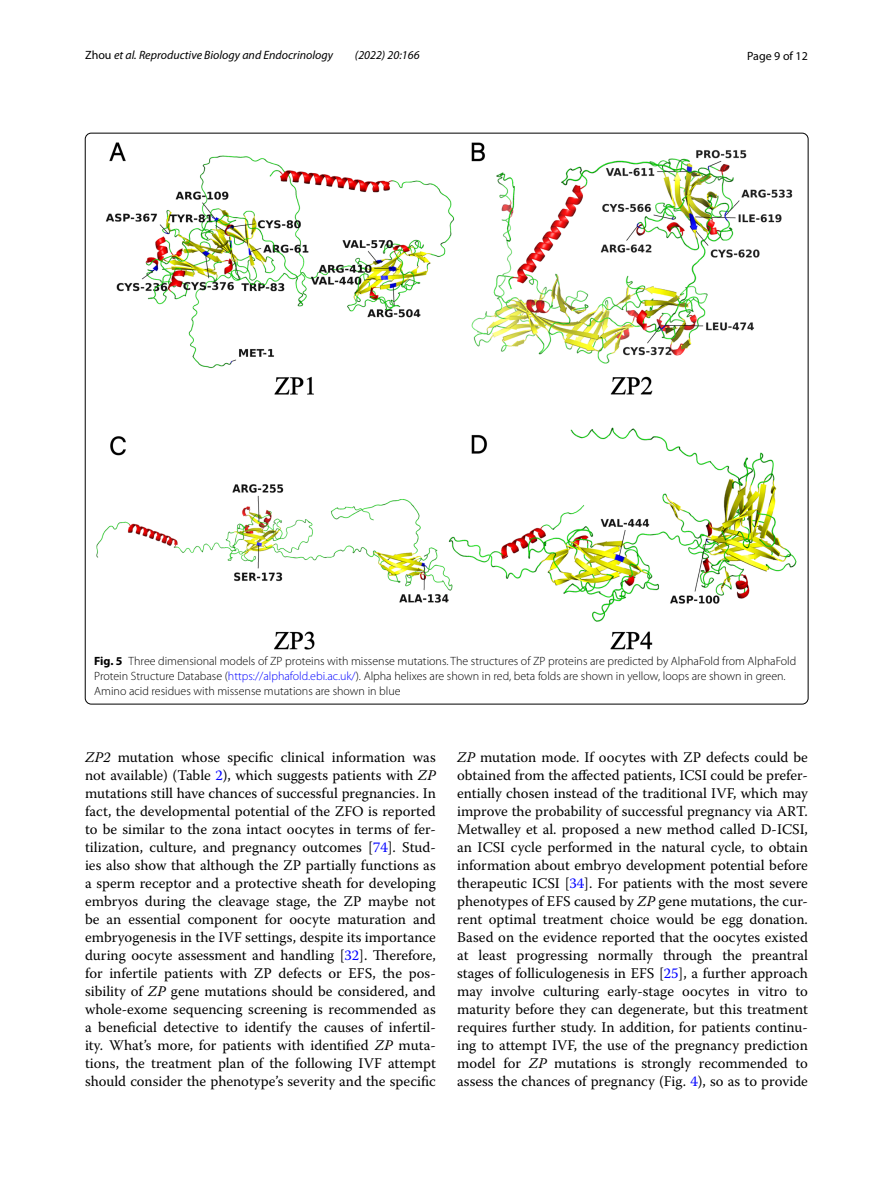
<style>
.page{position:relative;width:893px;height:1187px;background:#fff}
.page>*{position:absolute;margin:0;border:0;box-sizing:border-box;transform-origin:0 0}
.t1{font:14.7px/18px "Warnock Pro";color:#000;text-align:justify}
.t2{font:300 12px/15px "Myriad Pro";color:#000}
.t3{font:italic 12px "Myriad Pro";color:#000}
.t4{font:12px "Myriad Pro";color:#000}
.s1{font-style:normal}
.s2{font-weight:700}
.s3{color:#00f}
.s4{font-style:italic}
</style>
<div class="page">
<img style="left:96px;top:142px;width:701px;height:507px">
<p class="t3" style="left:85px;top:48px;width:250px"><span class="s1">Zhou</span> et al. Reproductive Biology and Endocrinology</p>
<p class="t3" style="left:355px;top:48px;width:66px">(2022) 20:166</p>
<p class="t4" style="left:747px;top:48px;width:62px">Page 9 of 12</p>
<p class="t2" style="left:94px;top:653px;width:704px"><span class="s2">Fig. 5</span> Three dimensional models of ZP proteins with missense mutations. The structures of ZP proteins are predicted by AlphaFold from AlphaFold<br>Protein Structure Database (<span class="s3">https://alphafold.ebi.ac.uk/</span>). Alpha helixes are shown in red, beta folds are shown in yellow, loops are shown in green.<br>Amino acid residues with missense mutations are shown in blue</p>
<p class="t1" style="left:85px;top:747px;width:352px"><span class="s4">ZP2</span> mutation whose specific clinical information was not available) (Table <span class="s3">2</span>), which suggests patients with <span class="s4">ZP </span>mutations still have chances of successful pregnancies. In fact, the developmental potential of the ZFO is reported to be similar to the zona intact oocytes in terms of fer&shy;tilization, culture, and pregnancy outcomes [<span class="s3">74</span>]. Stud&shy;ies also show that although the ZP partially functions as a sperm receptor and a protective sheath for developing embryos during the cleavage stage, the ZP maybe not be an essential component for oocyte maturation and embryogenesis in the IVF settings, despite its importance during oocyte assessment and handling [<span class="s3">32</span>]. Therefore, for infertile patients with ZP defects or EFS, the pos&shy;sibility of <span class="s4">ZP</span> gene mutations should be considered, and whole-exome sequencing screening is recommended as a beneficial detective to identify the causes of infertil&shy;ity. What’s more, for patients with identified <span class="s4">ZP</span> muta&shy;tions, the treatment plan of the following IVF attempt should consider the phenotype’s severity and the specific</p>
<p class="t1" style="left:457px;top:747px;width:352px"><span class="s4">ZP</span> mutation mode. If oocytes with ZP defects could be obtained from the affected patients, ICSI could be prefer&shy;entially chosen instead of the traditional IVF, which may improve the probability of successful pregnancy via ART.<br>Metwalley et al. proposed a new method called D-ICSI, an ICSI cycle performed in the natural cycle, to obtain information about embryo development potential before therapeutic ICSI [<span class="s3">34</span>]. For patients with the most severe phenotypes of EFS caused by <span class="s4">ZP</span> gene mutations, the cur&shy;rent optimal treatment choice would be egg donation.<br>Based on the evidence reported that the oocytes existed at least progressing normally through the preantral stages of folliculogenesis in EFS [<span class="s3">25</span>], a further approach may involve culturing early-stage oocytes in vitro to maturity before they can degenerate, but this treatment requires further study. In addition, for patients continu&shy;ing to attempt IVF, the use of the pregnancy prediction model for <span class="s4">ZP</span> mutations is strongly recommended to assess the chances of pregnancy (Fig. <span class="s3">4</span>), so as to provide</p>
</div>
